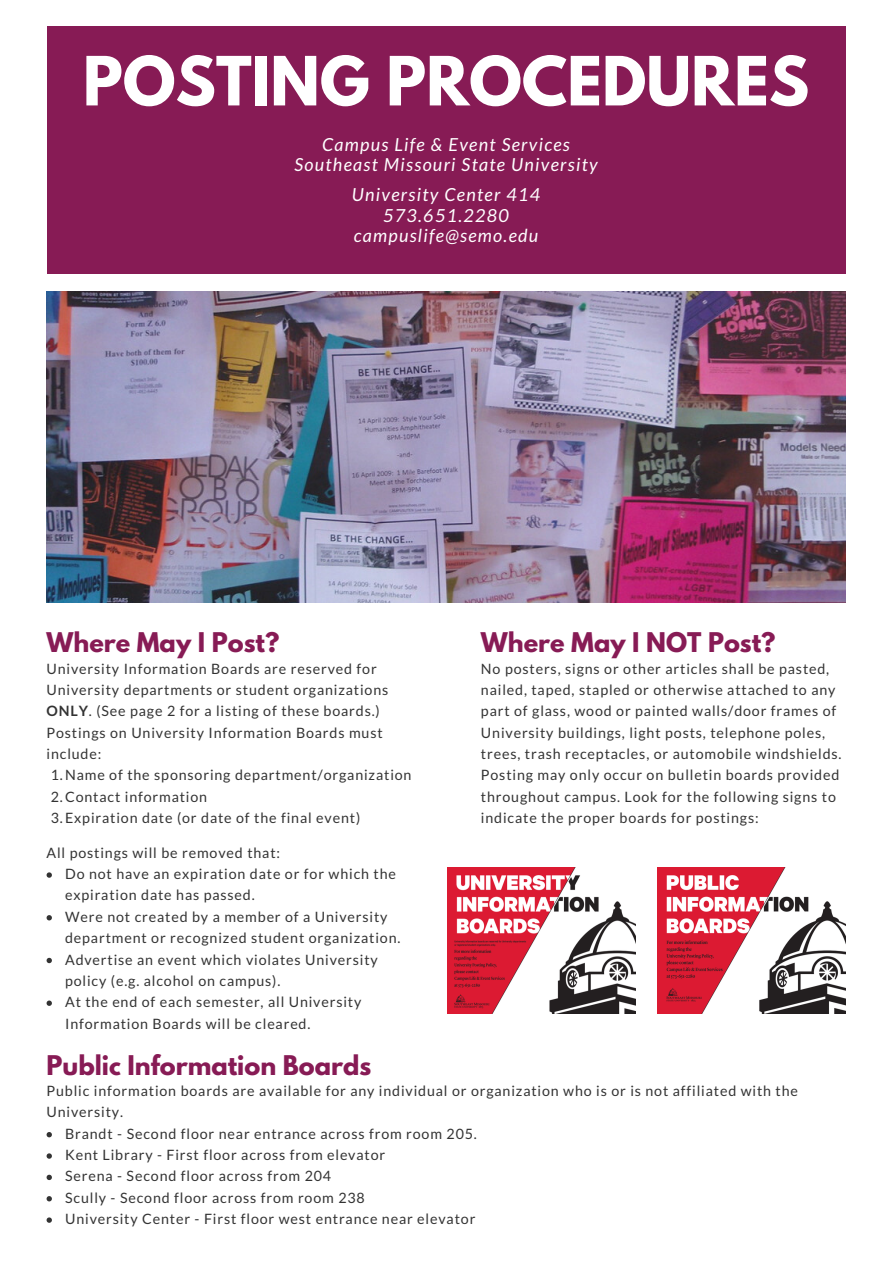
<style>
.page{position:relative;width:894px;height:1264px;background:#fff}
.page>*{position:absolute;margin:0;border:0;box-sizing:border-box;transform-origin:0 0}
.t1{font:700 60px "League Spartan";color:#fff}
.t2{font:700 24px "League Spartan";color:#871b55}
.t3{font:italic 18px/20.2px "Lato";letter-spacing:.07em;color:#fff;text-align:center}
.t4{font:14.25px/21.3px "Lato";letter-spacing:.06em;color:#333}
.s1{font-weight:700}
</style>
<div class="page">
<div style="left:47px;top:26px;width:798px;height:248px;background:#871b55"></div>
<img style="left:47px;top:292px;width:798px;height:310px">
<img style="left:657px;top:868px;width:188px;height:145px">
<img style="left:447px;top:868px;width:188px;height:145px">
<svg style="left:47px;top:872px;width:5px;height:5px"></svg>
<svg style="left:47px;top:915px;width:5px;height:5px"></svg>
<svg style="left:47px;top:957px;width:5px;height:6px"></svg>
<svg style="left:47px;top:1000px;width:5px;height:5px"></svg>
<svg style="left:47px;top:1132px;width:5px;height:5px"></svg>
<svg style="left:47px;top:1153px;width:5px;height:5px"></svg>
<svg style="left:47px;top:1174px;width:5px;height:6px"></svg>
<svg style="left:47px;top:1196px;width:5px;height:5px"></svg>
<svg style="left:47px;top:1217px;width:5px;height:5px"></svg>
<h1 class="t1" style="left:83px;top:51px;width:727px">POSTING PROCEDURES</h1>
<p class="t3" style="left:294px;top:134px;width:305px">Campus Life &amp; Event Services<br>Southeast Missouri State University</p>
<p class="t3" style="left:352px;top:184px;width:190px">University Center 414<br>573.651.2280 campuslife@semo.edu</p>
<h2 class="t2" style="left:47px;top:630px;width:234px">Where May I Post?</h2>
<p class="t4" style="left:47px;top:657px;width:343px">University Information Boards are reserved for University departments or student organizations <span class="s1">ONLY</span>. (See page 2 for a listing of these boards.)<br>Postings on University Information Boards must include:</p>
<p class="t4" style="left:51px;top:764px;width:362px">1.Name of the sponsoring department/organization<br>2.Contact information<br>3.Expiration date (or date of the final event)</p>
<p class="t4" style="left:47px;top:841px;width:235px">All postings will be removed that:</p>
<p class="t4" style="left:65px;top:862px;width:337px">Do not have an expiration date or for which the expiration date has passed.<br>Were not created by a member of a University department or recognized student organization.<br>Advertise an event which violates University policy (e.g. alcohol on campus).<br>At the end of each semester, all University Information Boards will be cleared.</p>
<h2 class="t2" style="left:47px;top:1053px;width:326px">Public Information Boards</h2>
<h2 class="t2" style="left:481px;top:630px;width:296px">Where May I NOT Post?</h2>
<p class="t4" style="left:481px;top:657px;width:362px">No posters, signs or other articles shall be pasted, nailed, taped, stapled or otherwise attached to any part of glass, wood or painted walls/door frames of University buildings, light posts, telephone poles, trees, trash receptacles, or automobile windshields.<br>Posting may only occur on bulletin boards provided throughout campus. Look for the following signs to indicate the proper boards for postings:</p>
<p class="t4" style="left:47px;top:1079px;width:752px">Public information boards are available for any individual or organization who is or is not affiliated with the<br>University.</p>
<p class="t4" style="left:65px;top:1122px;width:413px">Brandt - Second floor near entrance across from room 205.<br>Kent Library - First floor across from elevator<br>Serena - Second floor across from 204<br>Scully - Second floor across from room 238<br>University Center - First floor west entrance near elevator</p>
</div>
